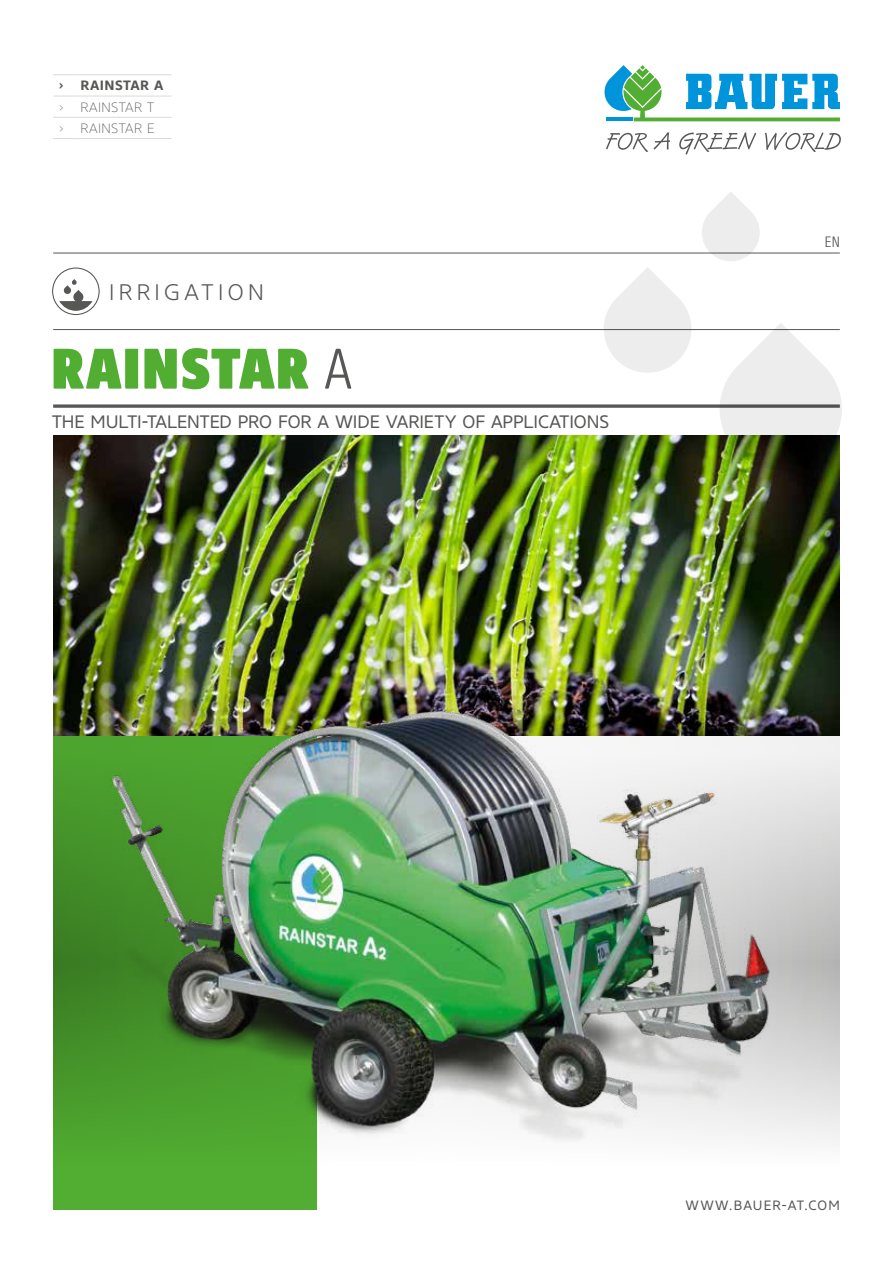
<style>
.page{position:relative;width:893px;height:1263px;background:#fff}
.page>*{position:absolute;margin:0;border:0;box-sizing:border-box;transform-origin:0 0}
.t1{font:900 57px "Core Sans NR97 Cn";letter-spacing:.015em;color:#52ae32}
.t2{font:300 22.5px "Core Sans NR35";letter-spacing:.195em;color:#575756}
.t3{font:18px "Core Sans NR45";letter-spacing:-.005em;color:#575756}
.t4{font:300 15px "Core Sans NR37 Cn";color:#575756}
.t5{font:13.5px/21.3px "Core Sans NR25 Extra Lt";letter-spacing:.03em;color:#575756}
.t6{font:13.5px "Core Sans NR45";letter-spacing:.085em;color:#575756}
.t7{font:700 13.5px "Core Sans NR65";letter-spacing:.03em;color:#575756}
.s1{font-family:"Core Sans NR37 Cn";font-weight:300;color:#575756}
</style>
<div class="page">
<div style="left:52px;top:735px;width:789px;height:433px;background:#575756;opacity:.16"></div>
<svg style="left:53px;top:736px;width:264px;height:474px"></svg>
<hr style="left:53px;top:329px;width:787px;height:1px;background:#575756">
<svg style="left:53px;top:404px;width:549px;height:4px"></svg>
<svg style="left:604px;top:65px;width:236px;height:56px"></svg>
<svg style="left:606px;top:132px;width:64px;height:20px"></svg>
<svg style="left:679px;top:132px;width:77px;height:23px"></svg>
<svg style="left:765px;top:132px;width:76px;height:20px"></svg>
<img style="left:53px;top:436px;width:787px;height:300px">
<hr style="left:53px;top:253px;width:787px;height:1px;background:#575756">
<svg style="left:52px;top:267px;width:48px;height:48px"></svg>
<svg style="left:602px;top:192px;width:240px;height:280px"></svg>
<img style="left:89px;top:687px;width:709px;height:483px">
<svg style="left:53px;top:74px;width:21px;height:1px"></svg>
<hr style="left:74px;top:74px;width:97px;height:1px;background:#dadada">
<svg style="left:53px;top:96px;width:21px;height:1px"></svg>
<hr style="left:74px;top:96px;width:97px;height:1px;background:#dadada">
<svg style="left:53px;top:117px;width:21px;height:1px"></svg>
<hr style="left:74px;top:117px;width:97px;height:1px;background:#dadada">
<svg style="left:53px;top:138px;width:21px;height:1px"></svg>
<hr style="left:74px;top:138px;width:97px;height:1px;background:#dadada">
<p class="t7" style="left:59px;top:77px;width:106px">› RAINSTAR A</p>
<p class="t5" style="left:59px;top:96px;width:97px">› RAINSTAR T › RAINSTAR E</p>
<p class="t2" style="left:109px;top:277px;width:156px">IRRIGATION</p>
<h1 class="t1" style="left:51px;top:332px;width:302px">RAINSTAR <span class="s1">A</span></h1>
<p class="t3" style="left:52px;top:410px;width:559px">THE MULTI-TALENTED PRO FOR A WIDE VARIETY OF APPLICATIONS</p>
<p class="t4" style="left:825px;top:232px;width:16px">EN</p>
<p class="t6" style="left:685px;top:1196px;width:156px">WWW.BAUER-AT.COM</p>
</div>
